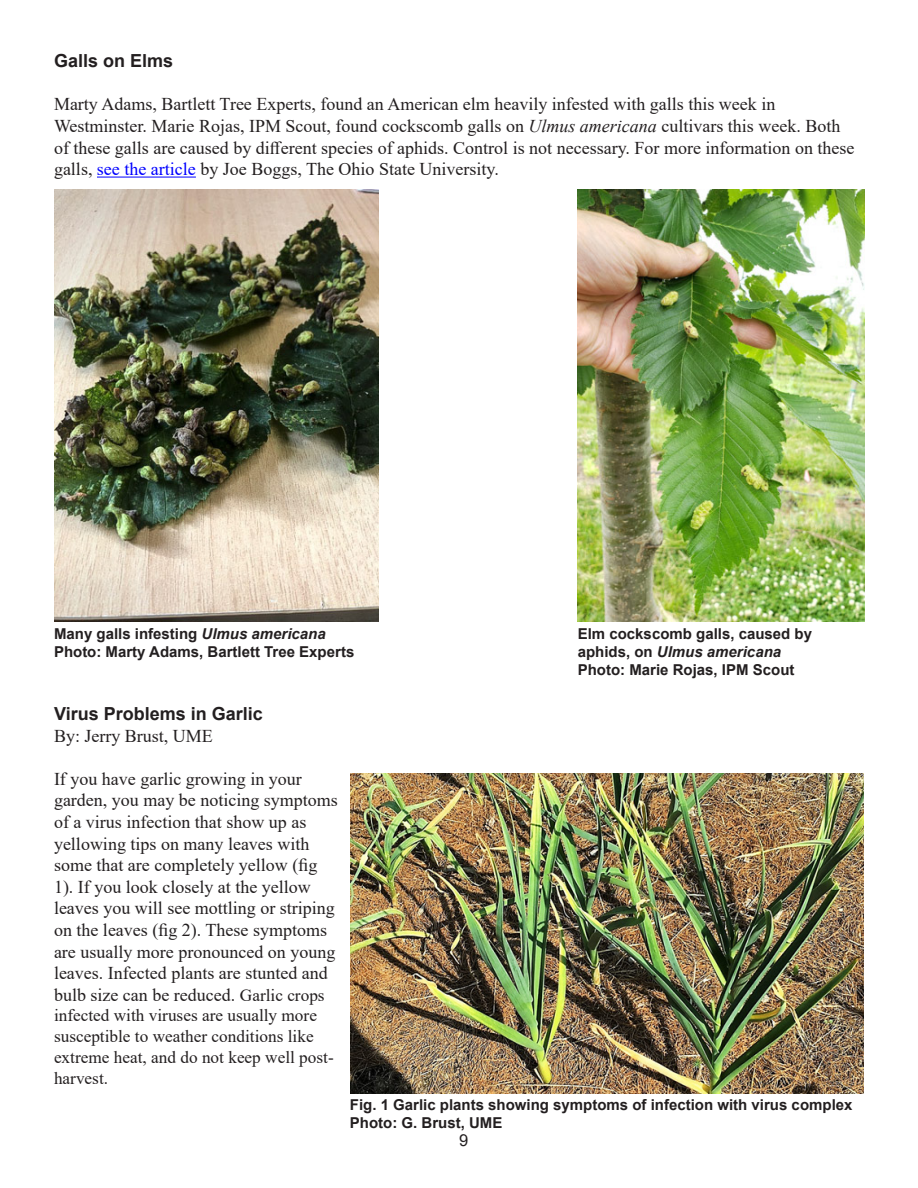
<style>
.page{position:relative;width:918px;height:1188px;background:#fff}
.page>*{position:absolute;margin:0;border:0;box-sizing:border-box;transform-origin:0 0}
.No_Spacing{font:18px/21.6px "Times New Roman";color:#231f20}
.No_Spacing-2{font:700 18px "Arial";color:#231f20}
.Photo_credit{font:700 18px "Arial";color:#231f20}
.No_Spacing-3{font:17.25px/21px "Times New Roman";color:#231f20}
.t1{font:16.5px "Arial";color:#231f20}
.Photo_credit-2{font:700 15px/18px "Arial";color:#231f20}
.s1{font-style:italic}
.s2{color:#00f}
.s3{font-size:17.25px}
</style>
<div class="page">
<img style="left:54px;top:190px;width:324px;height:432px">
<img style="left:578px;top:190px;width:286px;height:432px">
<hr style="left:97px;top:177px;width:99px;height:1px;background:#00f">
<img style="left:350px;top:774px;width:514px;height:319px">
<p class="Photo_credit" style="left:54px;top:48px;width:121px">Galls on Elms</p>
<p class="No_Spacing" style="left:54px;top:93px;width:802px">Marty Adams, Bartlett Tree Experts, found an American elm heavily infested with galls this week in Westminster. Marie Rojas, IPM Scout, found cockscomb galls on <span class="s1">Ulmus americana</span> cultivars this week. Both of these galls are caused by different species of aphids. Control is not necessary. For more information on these galls, <span class="s2">see the article</span> by Joe Boggs, The Ohio State University.</p>
<p class="Photo_credit-2" style="left:54px;top:625px;width:273px">Many galls infesting <span class="s1">Ulmus americana</span></p>
<p class="Photo_credit-2" style="left:54px;top:643px;width:302px">Photo: Marty Adams, Bartlett Tree Experts</p>
<p class="No_Spacing-2" style="left:54px;top:701px;width:210px">Virus Problems in Garlic</p>
<p class="No_Spacing" style="left:54px;top:724px;width:160px">By: Jerry Brust, UME</p>
<p class="No_Spacing" style="left:54px;top:767px;width:285px">If you have garlic growing in your garden, you may be noticing symptoms of a virus infection that show up as yellowing tips on many leaves with some that are completely yellow (fig 1). If you look closely at the yellow leaves you will see mottling or striping on the leaves (fig 2). These symptoms are usually more pronounced on young leaves. Infected plants are stunted and bulb size can be reduced. <span class="s3">Garlic crops</span></p>
<p class="No_Spacing-3" style="left:54px;top:1005px;width:281px">infected with viruses are usually more susceptible to weather conditions like extreme heat, and do not keep well post&shy;harvest.</p>
<p class="Photo_credit-2" style="left:578px;top:625px;width:236px">Elm cockscomb galls, caused by aphids, on <span class="s1">Ulmus americana</span></p>
<p class="Photo_credit-2" style="left:578px;top:661px;width:218px">Photo: Marie Rojas, IPM Scout</p>
<p class="Photo_credit-2" style="left:350px;top:1096px;width:504px">Fig. 1 Garlic plants showing symptoms of infection with virus complex</p>
<p class="Photo_credit-2" style="left:350px;top:1114px;width:154px">Photo: G. Brust, UME</p>
<p class="t1" style="left:459px;top:1129px;width:11px">9</p>
</div>
